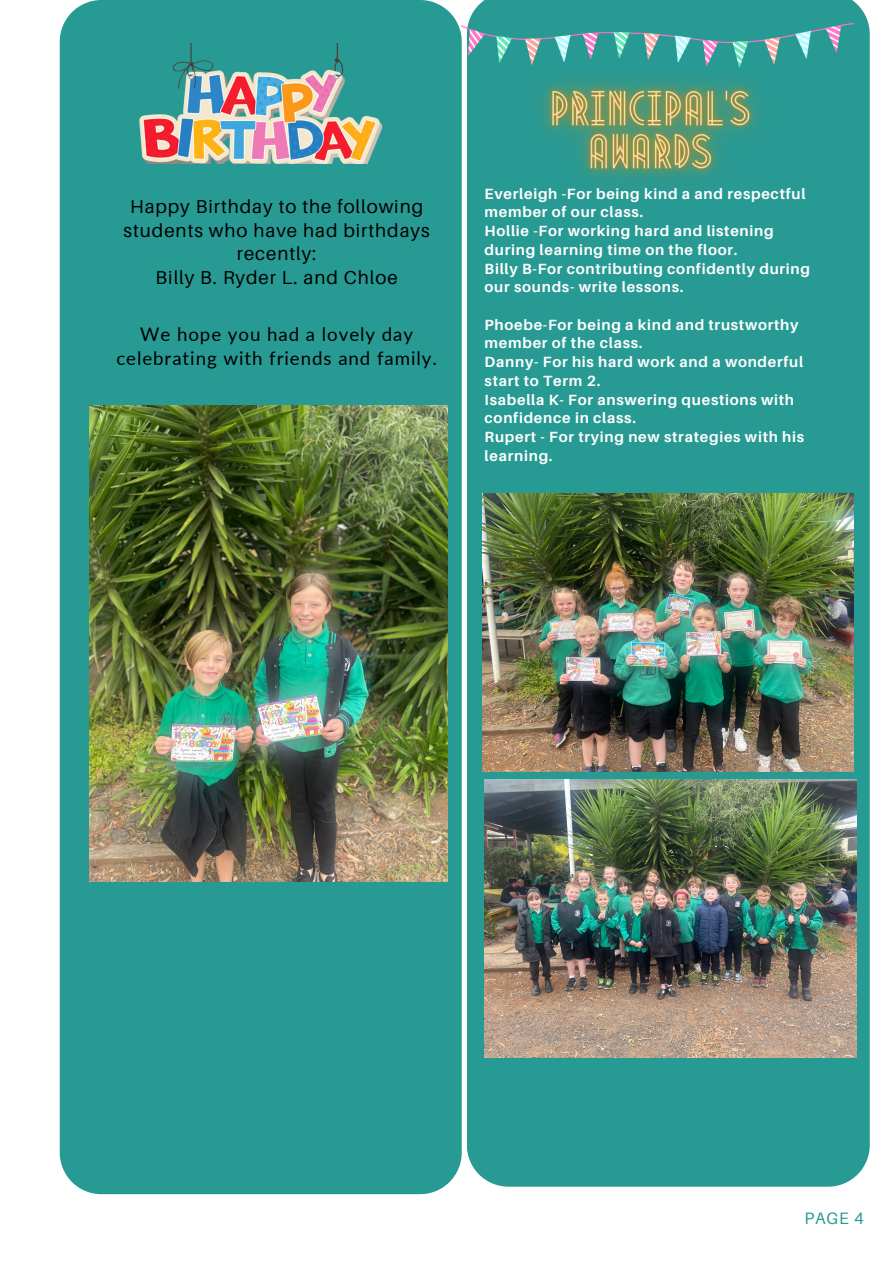
<style>
.page{position:relative;width:894px;height:1264px;background:#fff}
.page>*{position:absolute;margin:0;border:0;box-sizing:border-box;transform-origin:0 0}
.t1{font:18.75px/23.7px "Aileron";letter-spacing:.05em;color:#000;text-align:center}
.t2{font:18.75px/23.7px "Lato";letter-spacing:.05em;color:#000;text-align:center}
.t3{font:16.5px "Aileron";color:#289a94}
.t4{font:700 14.85px/18.8px "Aileron";letter-spacing:.05em;color:#fff}
</style>
<div class="page">
<div style="left:60px;top:0;width:401px;height:1194px;background:#289a94"></div>
<div style="left:467px;top:0;width:402px;height:1186px;background:#289a94"></div>
<img style="left:139px;top:43px;width:243px;height:121px">
<img style="left:461px;top:24px;width:392px;height:44px">
<img style="left:484px;top:780px;width:371px;height:277px">
<img style="left:482px;top:493px;width:370px;height:278px">
<img style="left:89px;top:405px;width:358px;height:476px">
<img style="left:501px;top:39px;width:303px;height:191px">
<p class="t1" style="left:124px;top:194px;width:307px">Happy Birthday to the following students who have had birthdays recently:<br>Billy B. Ryder L. and Chloe</p>
<p class="t2" style="left:116px;top:322px;width:322px">We hope you had a lovely day celebrating with friends and family.</p>
<p class="t4" style="left:484px;top:184px;width:327px">Everleigh -For being kind a and respectful member of our class.<br>Hollie -For working hard and listening during learning time on the floor.<br>Billy B-For contributing confidently during our sounds- write lessons.</p>
<p class="t4" style="left:484px;top:315px;width:321px">Phoebe-For being a kind and trustworthy member of the class.<br>Danny- For his hard work and a wonderful start to Term 2.<br>Isabella K- For answering questions with confidence in class.<br>Rupert - For trying new strategies with his learning.</p>
<p class="t3" style="left:804px;top:1207px;width:61px">PAGE 4</p>
</div>
